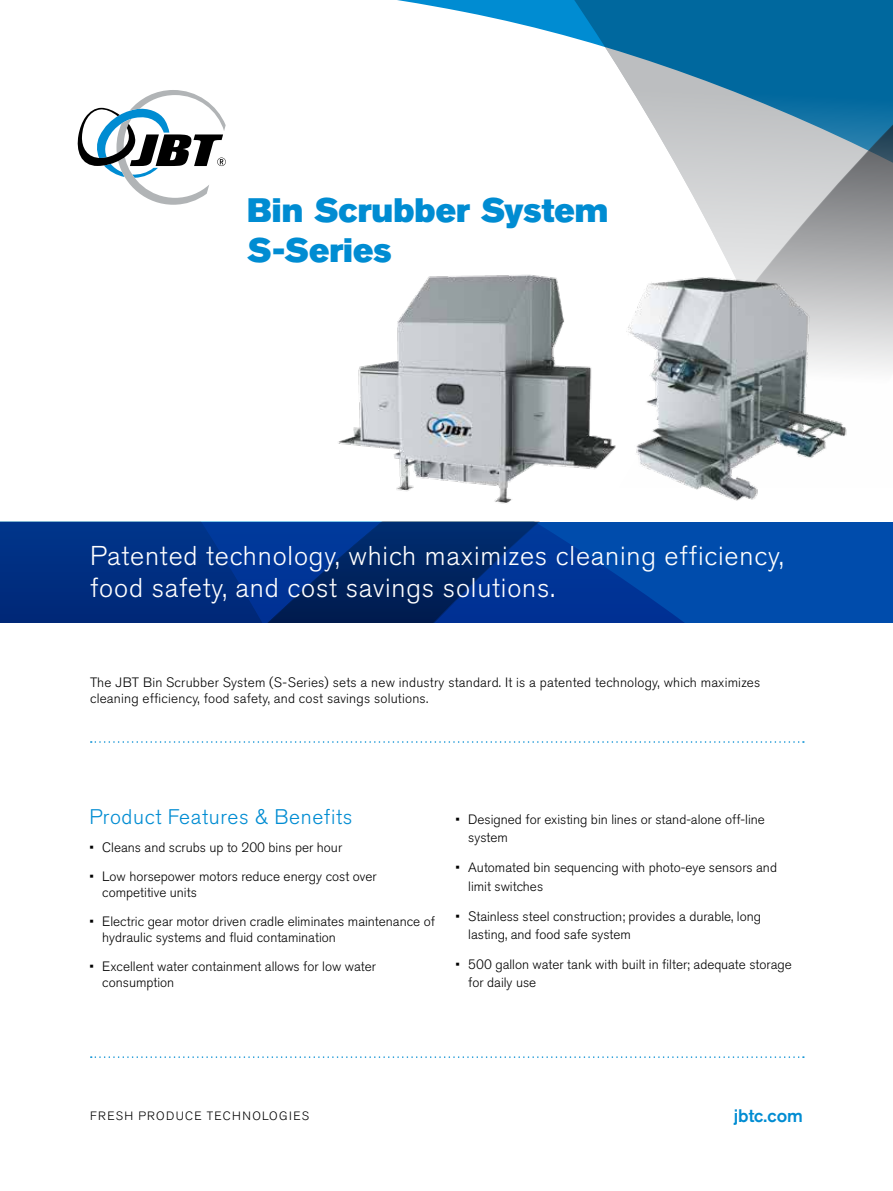
<style>
.page{position:relative;width:893px;height:1191px;background:#fff}
.page>*{position:absolute;margin:0;border:0;box-sizing:border-box;transform-origin:0 0}
.t1{font:33.6px/40.3px "Akzidenz Grotesk Pro Super";color:#008cd2}
.t2{font:300 27px/32.4px "Akzidenz Grotesk Pro";letter-spacing:.03em;color:#fff}
.t3{font:300 21px "Akzidenz Grotesk Pro";letter-spacing:.03em;color:#008cd2}
.t4{font:500 18px "Akzidenz Grotesk Pro";color:#008cd2}
.t5{font:300 13.5px/16.5px "Akzidenz Grotesk Pro";color:#000}
.t6{font:300 12px "Akzidenz Grotesk Pro";letter-spacing:.11em;color:#000}
</style>
<div class="page">
<svg style="left:77px;top:0;width:816px;height:371px"></svg>
<svg style="left:91px;top:1056px;width:713px;height:2px"></svg>
<svg style="left:0;top:522px;width:893px;height:100px;background:#00378d"></svg>
<svg style="left:78px;top:90px;width:148px;height:115px"></svg>
<svg style="left:91px;top:741px;width:713px;height:1px"></svg>
<img style="left:327px;top:257px;width:239px;height:270px">
<img style="left:566px;top:257px;width:303px;height:270px">
<h1 class="t1" style="left:247px;top:190px;width:363px">Bin Scrubber System<br>S-Series</h1>
<h2 class="t2" style="left:90px;top:539px;width:695px">Patented technology, which maximizes cleaning efficiency, food safety, and cost savings solutions.</h2>
<p class="t5" style="left:90px;top:673px;width:672px">The JBT Bin Scrubber System (S-Series) sets a new industry standard. It is a patented technology, which maximizes cleaning efficiency, food safety, and cost savings solutions.</p>
<h3 class="t3" style="left:90px;top:803px;width:264px">Product Features &amp; Benefits</h3>
<p class="t5" style="left:90px;top:839px;width:254px">• Cleans and scrubs up to 200 bins per hour</p>
<p class="t5" style="left:102px;top:868px;width:276px;text-indent:-13px">• Low horsepower motors reduce energy cost over competitive units</p>
<p class="t5" style="left:102px;top:913px;width:334px;text-indent:-13px">• Electric gear motor driven cradle eliminates maintenance of hydraulic systems and fluid contamination</p>
<p class="t5" style="left:102px;top:958px;width:275px;text-indent:-13px">• Excellent water containment allows for low water consumption</p>
<p class="t5" style="left:468px;top:810px;width:298px;line-height:18.1px;text-indent:-13px">• Designed for existing bin lines or stand-alone off-line system</p>
<p class="t5" style="left:468px;top:858px;width:310px;line-height:18.1px;text-indent:-13px">• Automated bin sequencing with photo-eye sensors and limit switches</p>
<p class="t5" style="left:468px;top:907px;width:294px;line-height:18.1px;text-indent:-13px">• Stainless steel construction; provides a durable, long lasting, and food safe system</p>
<p class="t5" style="left:468px;top:955px;width:325px;line-height:18.1px;text-indent:-13px">• 500 gallon water tank with built in filter; adequate storage for daily use</p>
<p class="t6" style="left:90px;top:1107px;width:220px">FRESH PRODUCE TECHNOLOGIES</p>
<h3 class="t4" style="left:734px;top:1104px;width:71px">jbtc.com</h3>
</div>
